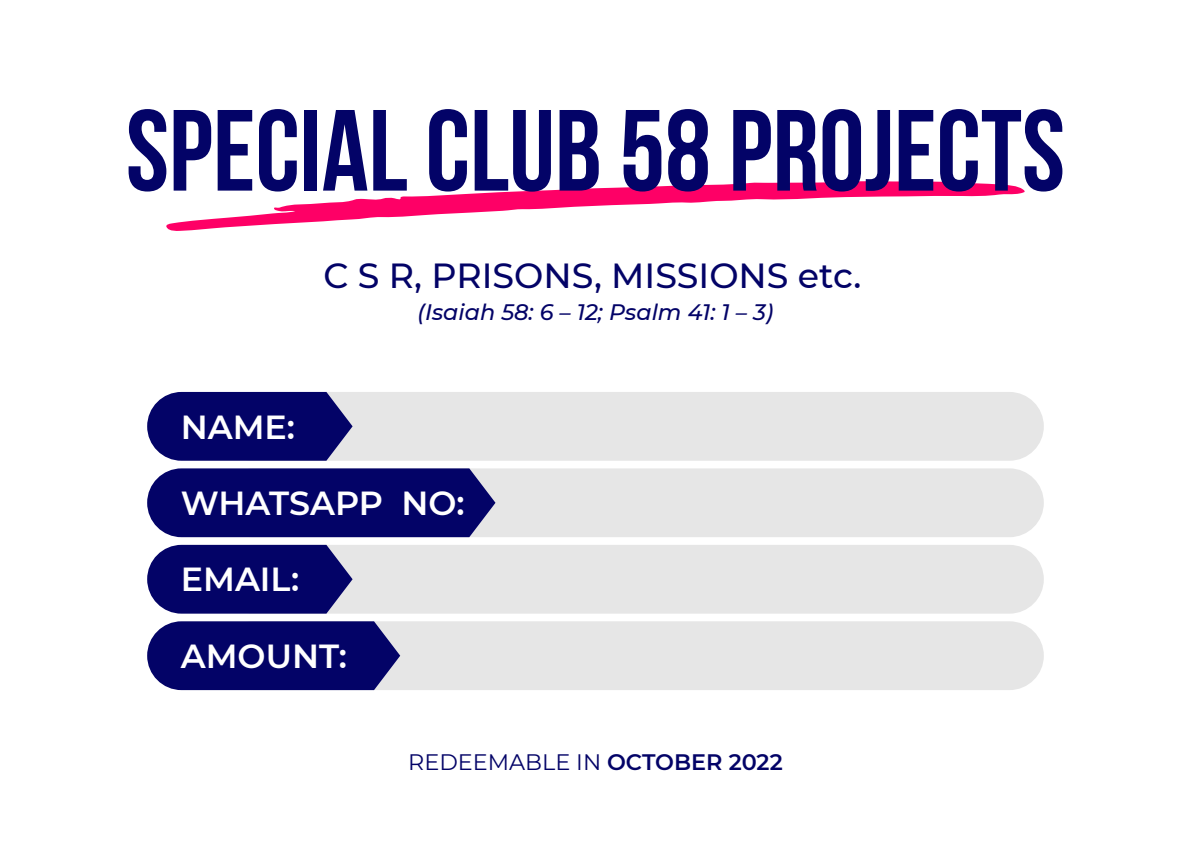
<style>
.page{position:relative;width:1191px;height:842px;background:#fff}
.page>*{position:absolute;margin:0;border:0;box-sizing:border-box;transform-origin:0 0}
.t1{font:700 115.2px "Bebas Neue";color:#030367}
.t2{font:500 34.8px "Montserrat";color:#030367}
.t3{font:600 33.4px "Montserrat";color:#fff}
.t4{font:italic 500 22.4px "Montserrat";color:#030367}
.t5{font:22.4px "Montserrat";color:#030367}
.s1{font-weight:600}
</style>
<div class="page">
<svg style="left:166px;top:181px;width:859px;height:50px"></svg>
<div style="left:219px;top:621px;width:824px;height:69px;background:#e6e6e6;border-radius:34px"></div>
<div style="left:219px;top:545px;width:824px;height:69px;background:#e6e6e6;border-radius:34px"></div>
<div style="left:219px;top:468px;width:824px;height:69px;background:#e6e6e6;border-radius:34px"></div>
<div style="left:219px;top:392px;width:824px;height:69px;background:#e6e6e6;border-radius:34px"></div>
<svg style="left:147px;top:621px;width:253px;height:69px;background:#171772"></svg>
<svg style="left:147px;top:545px;width:205px;height:69px;background:#1b1b74"></svg>
<svg style="left:147px;top:468px;width:348px;height:69px;background:#12126f"></svg>
<svg style="left:147px;top:392px;width:205px;height:69px;background:#1a1a74"></svg>
<h1 class="t1" style="left:126px;top:88px;width:940px">SPECIAL CLUB 58 PROJECTS</h1>
<p class="t2" style="left:323px;top:251px;width:539px">C S R, PRISONS, MISSIONS etc.</p>
<p class="t4" style="left:417px;top:297px;width:357px">(Isaiah 58: 6 – 12; Psalm 41: 1 – 3)</p>
<p class="t3" style="left:181px;top:403px;width:116px">NAME:</p>
<p class="t3" style="left:181px;top:480px;width:285px">WHATSAPP NO:</p>
<p class="t3" style="left:181px;top:556px;width:120px">EMAIL:</p>
<p class="t3" style="left:181px;top:632px;width:168px">AMOUNT:</p>
<p class="t5" style="left:408px;top:746px;width:376px">REDEEMABLE IN <span class="s1">OCTOBER 2022</span></p>
</div>
